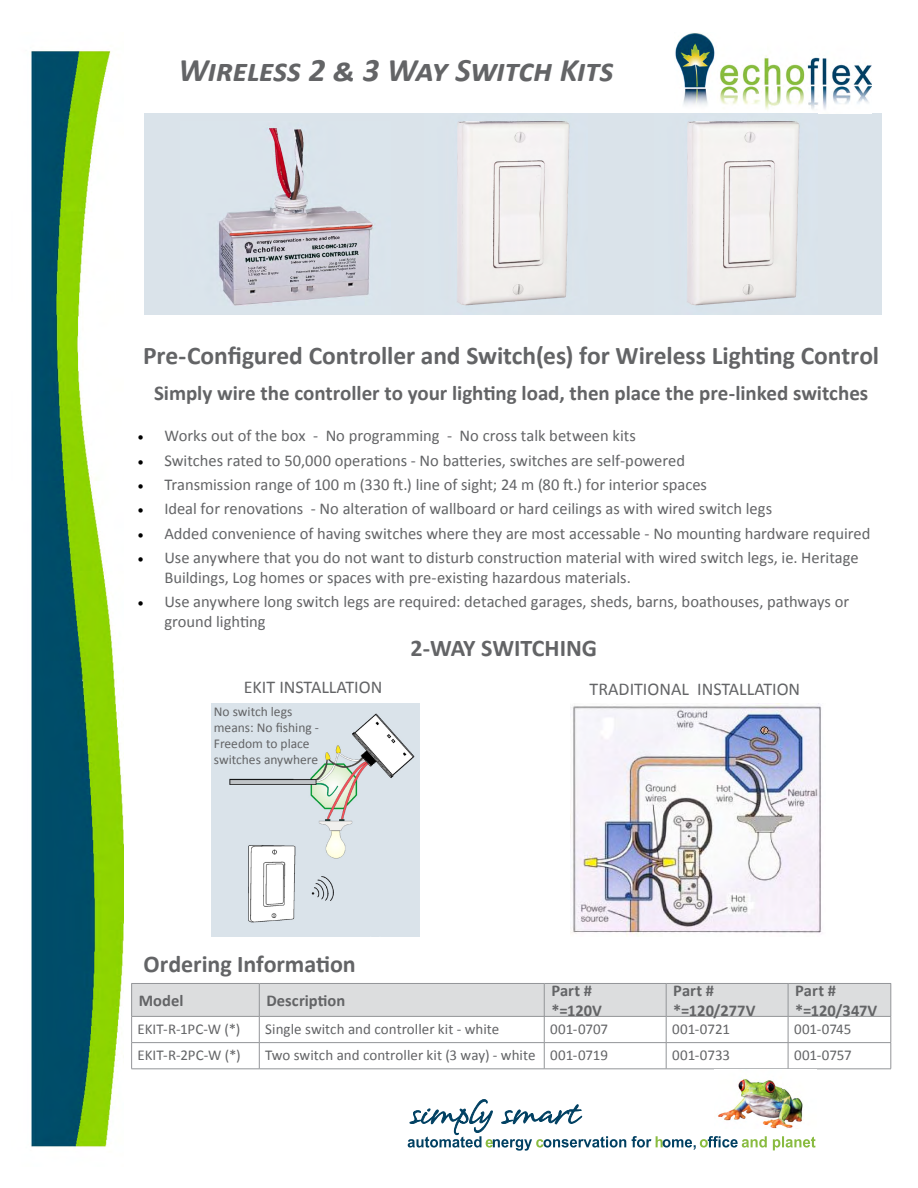
<style>
.page{position:relative;width:918px;height:1188px;background:#fff}
.page>*{position:absolute;margin:0;border:0;box-sizing:border-box;transform-origin:0 0}
.t1{font:italic 700 33px "Calibri";letter-spacing:-.01em;color:#636466}
.t2{font:700 25.5px "Calibri";letter-spacing:-.005em;color:#636466}
.t3{font:700 24px "Calibri";letter-spacing:-.005em;color:#636466}
.t4{font:700 21px "Calibri";letter-spacing:-.005em;color:#636466}
.t5{font:18px "Calibri";color:#636466}
.t6{font:16.5px/19.8px "Calibri";color:#636466}
.t7{font:700 16.5px/19.8px "Calibri";color:#636466}
.t8{font:15px "Calibri";color:#636466}
.t9{font:13.5px/16.2px "Calibri";color:#636466}
.s1{font-family:"Minion Pro";color:#000}
</style>
<div class="page">
<img style="left:675px;top:33px;width:196px;height:81px">
<svg style="left:131px;top:983px;width:761px;height:86px"></svg>
<hr style="left:131px;top:1069px;width:128px;height:1px;background:#939598">
<hr style="left:259px;top:1069px;width:285px;height:1px;background:#939598">
<hr style="left:544px;top:1069px;width:122px;height:1px;background:#939598">
<hr style="left:666px;top:1069px;width:122px;height:1px;background:#939598">
<hr style="left:788px;top:1069px;width:103px;height:1px;background:#939598">
<hr style="left:544px;top:1016px;width:122px;height:1px;background:#939598">
<hr style="left:666px;top:1016px;width:122px;height:1px;background:#939598">
<hr style="left:788px;top:1016px;width:103px;height:1px;background:#939598">
<img style="left:31px;top:50px;width:93px;height:1097px">
<img style="left:180px;top:121px;width:211px;height:192px">
<svg style="left:408px;top:1099px;width:408px;height:52px"></svg>
<img style="left:714px;top:1079px;width:102px;height:50px">
<img style="left:425px;top:114px;width:162px;height:201px">
<img style="left:655px;top:114px;width:162px;height:201px">
<img style="left:211px;top:704px;width:208px;height:233px">
<img style="left:571px;top:704px;width:251px;height:233px">
<h1 class="t1" style="left:178px;top:49px;width:437px">Wireless 2 &amp; 3 Way Switch Kits</h1>
<h2 class="t2" style="left:143px;top:339px;width:738px">Pre-Configured Controller and Switch(es) for Wireless Lighting Control</h2>
<p class="t4" style="left:154px;top:380px;width:716px">Simply wire the controller to your lighting load, then place the pre-linked switches</p>
<p class="t6" style="left:137px;top:426px;width:500px"><span class="s1">•</span> Works out of the box - No programming - No cross talk between kits</p>
<p class="t6" style="left:137px;top:450px;width:549px"><span class="s1">•</span> Switches rated to 50,000 operations - No batteries, switches are self-powered</p>
<p class="t6" style="left:137px;top:475px;width:571px"><span class="s1">•</span> Transmission range of 100 m (330 ft.) line of sight; 24 m (80 ft.) for interior spaces</p>
<p class="t6" style="left:137px;top:499px;width:636px"><span class="s1">•</span> Ideal for renovations - No alteration of wallboard or hard ceilings as with wired switch legs</p>
<p class="t6" style="left:137px;top:523px;width:734px"><span class="s1">•</span> Added convenience of having switches where they are most accessable - No mounting hardware required</p>
<p class="t6" style="left:164px;top:548px;width:696px;text-indent:-27px"><span class="s1">•</span> Use anywhere that you do not want to disturb construction material with wired switch legs, ie. Heritage<br>Buildings, Log homes or spaces with pre-existing hazardous materials.</p>
<p class="t6" style="left:164px;top:592px;width:686px;text-indent:-27px"><span class="s1">•</span> Use anywhere long switch legs are required: detached garages, sheds, barns, boathouses, pathways or ground lighting</p>
<h3 class="t3" style="left:411px;top:632px;width:188px">2-WAY SWITCHING</h3>
<p class="t5" style="left:244px;top:675px;width:140px">EKIT INSTALLATION</p>
<p class="t5" style="left:590px;top:678px;width:212px">TRADITIONAL INSTALLATION</p>
<p class="t9" style="left:214px;top:703px;width:107px">No switch legs means: No fishing -<br>Freedom to place switches anywhere</p>
<h3 class="t3" style="left:144px;top:949px;width:214px">Ordering Information</h3>
<p class="t7" style="left:139px;top:991px;width:46px">Model</p>
<p class="t7" style="left:266px;top:991px;width:80px">Description</p>
<p class="t7" style="left:551px;top:981px;width:52px">Part # *=120V</p>
<p class="t7" style="left:673px;top:981px;width:84px">Part # *=120/277V</p>
<p class="t7" style="left:795px;top:981px;width:84px">Part # *=120/347V</p>
<p class="t8" style="left:138px;top:1019px;width:104px">EKIT-R-1PC-W (*)</p>
<p class="t8" style="left:265px;top:1019px;width:236px">Single switch and controller kit - white</p>
<p class="t8" style="left:550px;top:1019px;width:59px">001-0707</p>
<p class="t8" style="left:672px;top:1019px;width:59px">001-0721</p>
<p class="t8" style="left:794px;top:1019px;width:59px">001-0745</p>
<p class="t8" style="left:138px;top:1045px;width:105px">EKIT-R-2PC-W (*)</p>
<p class="t8" style="left:265px;top:1045px;width:344px">Two switch and controller kit (3 way) - white 001-0719</p>
<p class="t8" style="left:672px;top:1045px;width:60px">001-0733</p>
<p class="t8" style="left:794px;top:1045px;width:59px">001-0757</p>
</div>
